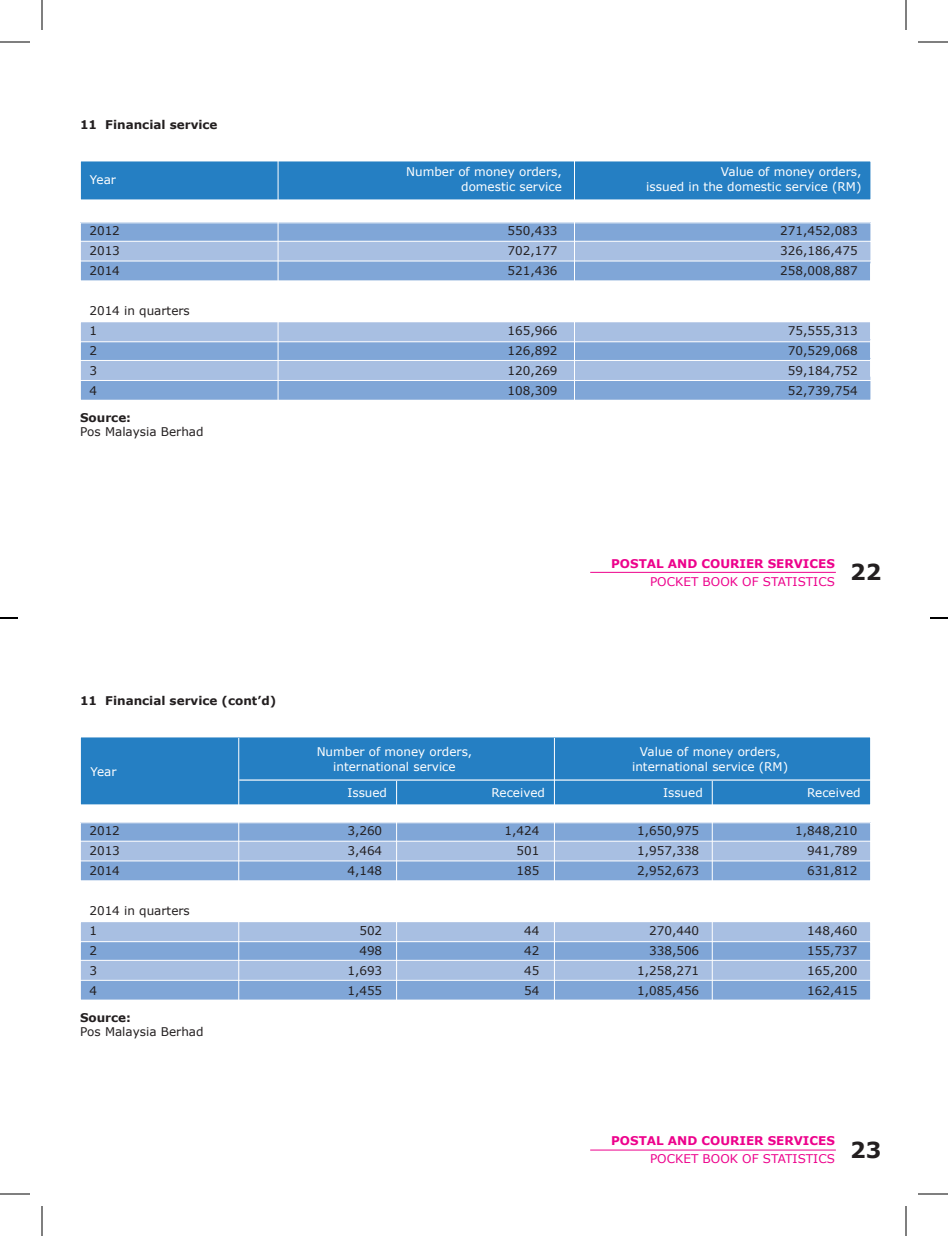
<style>
.page{position:relative;width:948px;height:1236px;background:#fff}
.page>*{position:absolute;margin:0;border:0;box-sizing:border-box;transform-origin:0 0}
.t1{font:700 22px "Verdana";color:#231f20}
.t2{font:12px/20px "Verdana";color:#231f20;text-align:justify}
.t3{font:12px/14.4px "Verdana";color:#fff;text-align:right}
.t4{font:700 12px "Verdana";color:#231f20}
.t5{font:700 12px "Verdana";color:#ed028c}
.t6{font:12px "Verdana";color:#ed028c}
</style>
<div class="page">
<hr style="left:590px;top:1150px;width:246px;height:1px;background:#ed028c">
<hr style="left:590px;top:572px;width:246px;height:1px;background:#ed028c">
<div style="left:80px;top:161px;width:791px;height:39px;background:#257fc3"></div>
<div style="left:80px;top:160px;width:791px;height:40px;border:1px solid #fff"></div>
<div style="left:80px;top:322px;width:791px;height:30px;background:#a8bfe2"></div>
<div style="left:80px;top:321px;width:791px;height:31px;border:1px solid #fff"></div>
<div style="left:80px;top:342px;width:791px;height:20px;background:#80a6d7"></div>
<div style="left:80px;top:341px;width:791px;height:21px;border:1px solid #fff"></div>
<div style="left:80px;top:360px;width:791px;height:30px;background:#a8bfe2"></div>
<div style="left:80px;top:360px;width:791px;height:31px;border:1px solid #fff"></div>
<div style="left:80px;top:380px;width:791px;height:20px;background:#80a6d7"></div>
<div style="left:80px;top:380px;width:791px;height:21px;border:1px solid #fff"></div>
<div style="left:80px;top:223px;width:791px;height:58px;background:#80a6d7"></div>
<div style="left:80px;top:222px;width:791px;height:59px;border:1px solid #fff"></div>
<div style="left:80px;top:241px;width:791px;height:20px;background:#a8bfe2"></div>
<div style="left:80px;top:241px;width:791px;height:21px;border:1px solid #fff"></div>
<svg style="left:870px;top:263px;width:1px;height:114px"></svg>
<hr style="left:278px;top:161px;width:1px;height:248px;background:#fff">
<hr style="left:574px;top:161px;width:1px;height:248px;background:#fff">
<div style="left:80px;top:737px;width:791px;height:68px;background:#257fc3"></div>
<div style="left:80px;top:736px;width:791px;height:69px;border:1px solid #fff"></div>
<hr style="left:239px;top:779px;width:632px;height:2px;background:#fff">
<div style="left:80px;top:922px;width:791px;height:30px;background:#a8bfe2"></div>
<div style="left:80px;top:921px;width:791px;height:31px;border:1px solid #fff"></div>
<div style="left:80px;top:942px;width:791px;height:19px;background:#80a6d7"></div>
<div style="left:80px;top:941px;width:791px;height:21px;border:1px solid #fff"></div>
<div style="left:80px;top:960px;width:791px;height:30px;background:#a8bfe2"></div>
<div style="left:80px;top:960px;width:791px;height:31px;border:1px solid #fff"></div>
<div style="left:80px;top:980px;width:791px;height:20px;background:#80a6d7"></div>
<div style="left:80px;top:980px;width:791px;height:21px;border:1px solid #fff"></div>
<div style="left:80px;top:823px;width:791px;height:58px;background:#80a6d7"></div>
<div style="left:80px;top:822px;width:791px;height:59px;border:1px solid #fff"></div>
<div style="left:80px;top:841px;width:791px;height:20px;background:#a8bfe2"></div>
<div style="left:80px;top:841px;width:791px;height:20px;border:1px solid #fff"></div>
<hr style="left:396px;top:781px;width:1px;height:224px;background:#fff">
<hr style="left:712px;top:781px;width:1px;height:224px;background:#fff">
<hr style="left:238px;top:738px;width:1px;height:272px;background:#fff">
<hr style="left:554px;top:738px;width:1px;height:268px;background:#fff">
<hr style="left:906px;top:0;width:1px;height:30px;background:#000">
<hr style="left:906px;top:1206px;width:1px;height:30px;background:#000">
<hr style="left:42px;top:0;width:1px;height:30px;background:#000">
<hr style="left:42px;top:1206px;width:1px;height:30px;background:#000">
<hr style="left:918px;top:42px;width:30px;height:1px;background:#000">
<hr style="left:0;top:42px;width:30px;height:1px;background:#000">
<hr style="left:918px;top:1194px;width:30px;height:1px;background:#000">
<hr style="left:0;top:1194px;width:30px;height:1px;background:#000">
<svg style="left:930px;top:617px;width:18px;height:2px"></svg>
<svg style="left:0;top:617px;width:18px;height:2px"></svg>
<p class="t4" style="left:80px;top:117px;width:139px">11 Financial service</p>
<p class="t3" style="left:90px;top:172px;width:28px">Year</p>
<p class="t3" style="left:406px;top:164px;width:157px">Number of money orders, domestic service</p>
<p class="t3" style="left:646px;top:164px;width:217px">Value of money orders,<br>issued in the domestic service (RM)</p>
<p class="t2" style="left:89px;top:221px;width:32px">2012<br>2013<br>2014</p>
<p class="t2" style="left:89px;top:300px;width:102px;text-align:left">2014 in quarters<br>1<br>2<br>3<br>4</p>
<p class="t2" style="left:507px;top:221px;width:52px">550,433<br>702,177<br>521,436</p>
<p class="t2" style="left:780px;top:221px;width:79px">271,452,083<br>326,186,475<br>258,008,887</p>
<p class="t2" style="left:507px;top:321px;width:52px">165,966<br>126,892<br>120,269<br>108,309</p>
<p class="t2" style="left:788px;top:321px;width:71px">75,555,313<br>70,529,068<br>59,184,752<br>52,739,754</p>
<p class="t4" style="left:80px;top:410px;width:53px">Source:</p>
<p class="t2" style="left:80px;top:421px;width:125px">Pos Malaysia Berhad</p>
<p class="t5" style="left:611px;top:556px;width:225px">POSTAL AND COURIER SERVICES</p>
<p class="t6" style="left:650px;top:574px;width:186px">POCKET BOOK OF STATISTICS</p>
<h1 class="t1" style="left:850px;top:558px;width:33px">22</h1>
<p class="t4" style="left:80px;top:693px;width:198px">11 Financial service (cont’d)</p>
<p class="t3" style="left:90px;top:764px;width:28px">Year</p>
<p class="t2" style="left:89px;top:820px;width:32px">2012<br>2013<br>2014</p>
<p class="t2" style="left:89px;top:900px;width:102px;text-align:left">2014 in quarters<br>1<br>2<br>3<br>4</p>
<p class="t4" style="left:80px;top:1009px;width:53px">Source:</p>
<p class="t2" style="left:80px;top:1021px;width:125px">Pos Malaysia Berhad</p>
<p class="t3" style="left:317px;top:744px;width:157px;text-align:center">Number of money orders, international service</p>
<p class="t3" style="left:632px;top:744px;width:158px;text-align:center">Value of money orders, international service (RM)</p>
<p class="t3" style="left:347px;top:785px;width:41px">Issued</p>
<p class="t3" style="left:492px;top:785px;width:55px">Received</p>
<p class="t3" style="left:663px;top:785px;width:41px">Issued</p>
<p class="t3" style="left:807px;top:785px;width:55px">Received</p>
<p class="t2" style="left:347px;top:821px;width:36px">3,260<br>3,464<br>4,148</p>
<p class="t2" style="left:347px;top:920px;width:36px;text-align:right">502<br>498<br>1,693<br>1,455</p>
<p class="t2" style="left:517px;top:820px;width:24px;text-indent:-12px">1,424<br>501<br>185</p>
<p class="t2" style="left:524px;top:920px;width:17px">44<br>42<br>45<br>54</p>
<p class="t2" style="left:637px;top:821px;width:64px">1,650,975<br>1,957,338<br>2,952,673</p>
<p class="t2" style="left:637px;top:920px;width:64px;text-align:right">270,440<br>338,506<br>1,258,271<br>1,085,456</p>
<p class="t2" style="left:807px;top:821px;width:52px;text-indent:-12px">1,848,210<br>941,789<br>631,812</p>
<p class="t2" style="left:807px;top:920px;width:52px">148,460<br>155,737<br>165,200<br>162,415</p>
<p class="t5" style="left:611px;top:1133px;width:225px">POSTAL AND COURIER SERVICES</p>
<p class="t6" style="left:650px;top:1151px;width:186px">POCKET BOOK OF STATISTICS</p>
<h1 class="t1" style="left:850px;top:1136px;width:33px">23</h1>
</div>
